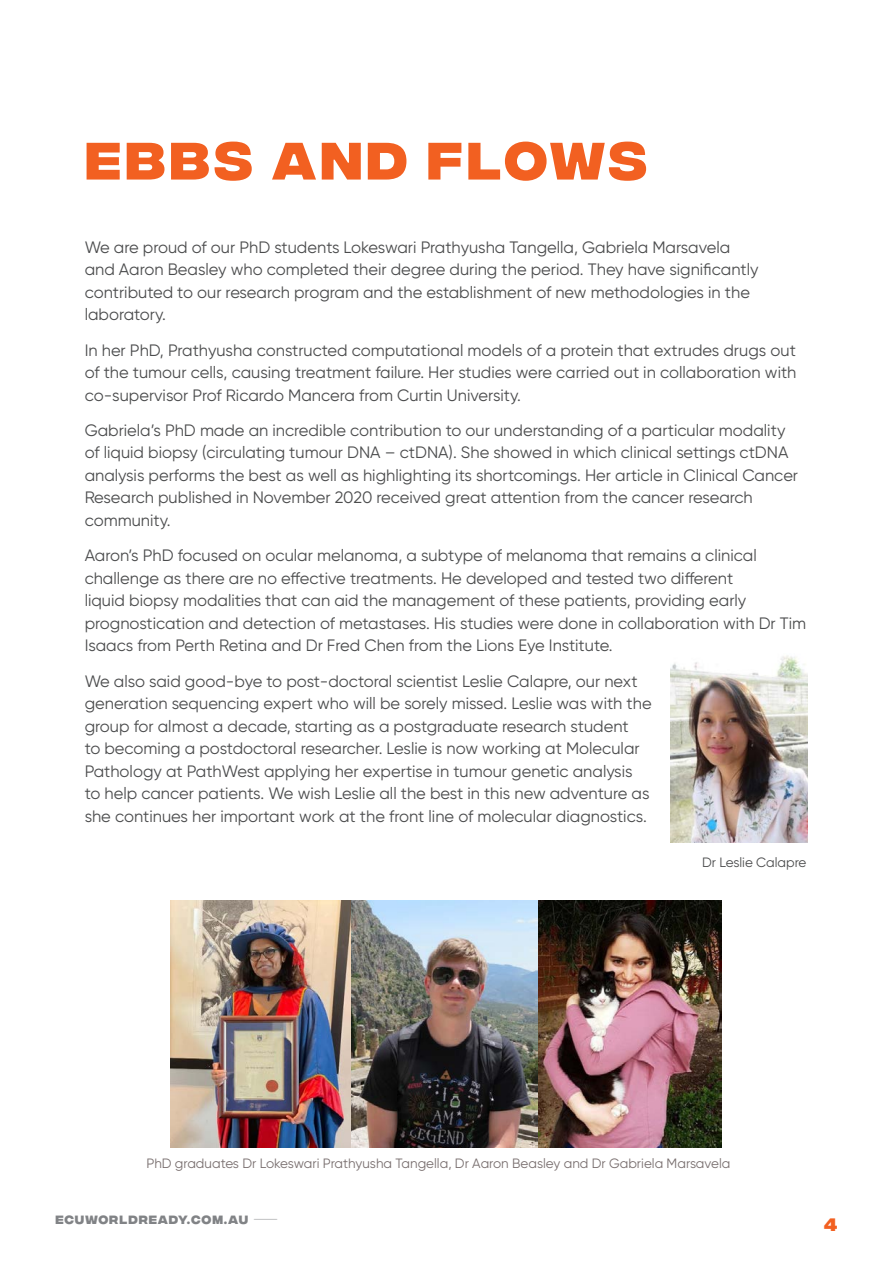
<style>
.page{position:relative;width:893px;height:1263px;background:#fff}
.page>*{position:absolute;margin:0;border:0;box-sizing:border-box;transform-origin:0 0}
.t1{font:700 52.5px "Integral CF";letter-spacing:.075em;color:#f26021}
.t2{font:700 18px "Integral CF";color:#f26021}
.t3{font:16.5px/22.5px "Gilroy";color:#4b4c4d}
.t4{font:13.5px "Gilroy";color:#796f6f}
.t5{font:13.5px "Gilroy";color:#4b4c4d}
.t6{font:700 12px "Integral CF";letter-spacing:.075em;color:#818386}
</style>
<div class="page">
<img style="left:171px;top:900px;width:181px;height:248px">
<img style="left:538px;top:900px;width:183px;height:248px">
<img style="left:352px;top:900px;width:186px;height:248px">
<img style="left:670px;top:655px;width:138px;height:188px">
<p class="t1" style="left:85px;top:131px;width:563px">EBBS AND FLOWS</p>
<p class="t3" style="left:85px;top:236px;width:675px">We are proud of our PhD students Lokeswari Prathyusha Tangella, Gabriela Marsavela and Aaron Beasley who completed their degree during the period. They have significantly contributed to our research program and the establishment of new methodologies in the laboratory.</p>
<p class="t3" style="left:85px;top:338px;width:713px;text-align:justify">In her PhD, Prathyusha constructed computational models of a protein that extrudes drugs out of the tumour cells, causing treatment failure. Her studies were carried out in collaboration with co-supervisor Prof Ricardo Mancera from Curtin University.</p>
<p class="t3" style="left:85px;top:419px;width:715px">Gabriela’s PhD made an incredible contribution to our understanding of a particular modality of liquid biopsy (circulating tumour DNA – ctDNA). She showed in which clinical settings ctDNA analysis performs the best as well as highlighting its shortcomings. Her article in Clinical Cancer Research published in November 2020 received great attention from the cancer research community.</p>
<p class="t3" style="left:85px;top:544px;width:723px">Aaron’s PhD focused on ocular melanoma, a subtype of melanoma that remains a clinical challenge as there are no effective treatments. He developed and tested two different<br>liquid biopsy modalities that can aid the management of these patients, providing early prognostication and detection of metastases. His studies were done in collaboration with Dr Tim Isaacs from Perth Retina and Dr Fred Chen from the Lions Eye Institute.</p>
<p class="t3" style="left:85px;top:669px;width:568px">We also said good-bye to post-doctoral scientist Leslie Calapre, our next generation sequencing expert who will be sorely missed. Leslie was with the group for almost a decade, starting as a postgraduate research student<br>to becoming a postdoctoral researcher. Leslie is now working at Molecular Pathology at PathWest applying her expertise in tumour genetic analysis to help cancer patients. We wish Leslie all the best in this new adventure as she continues her important work at the front line of molecular diagnostics.</p>
<p class="t5" style="left:702px;top:854px;width:106px">Dr Leslie Calapre</p>
<p class="t4" style="left:146px;top:1155px;width:585px">PhD graduates Dr Lokeswari Prathyusha Tangella, Dr Aaron Beasley and Dr Gabriela Marsavela</p>
<p class="t6" style="left:55px;top:1213px;width:194px">ECUWORLDREADY.COM.AU</p>
<p class="t2" style="left:824px;top:1215px;width:15px">4</p>
</div>
